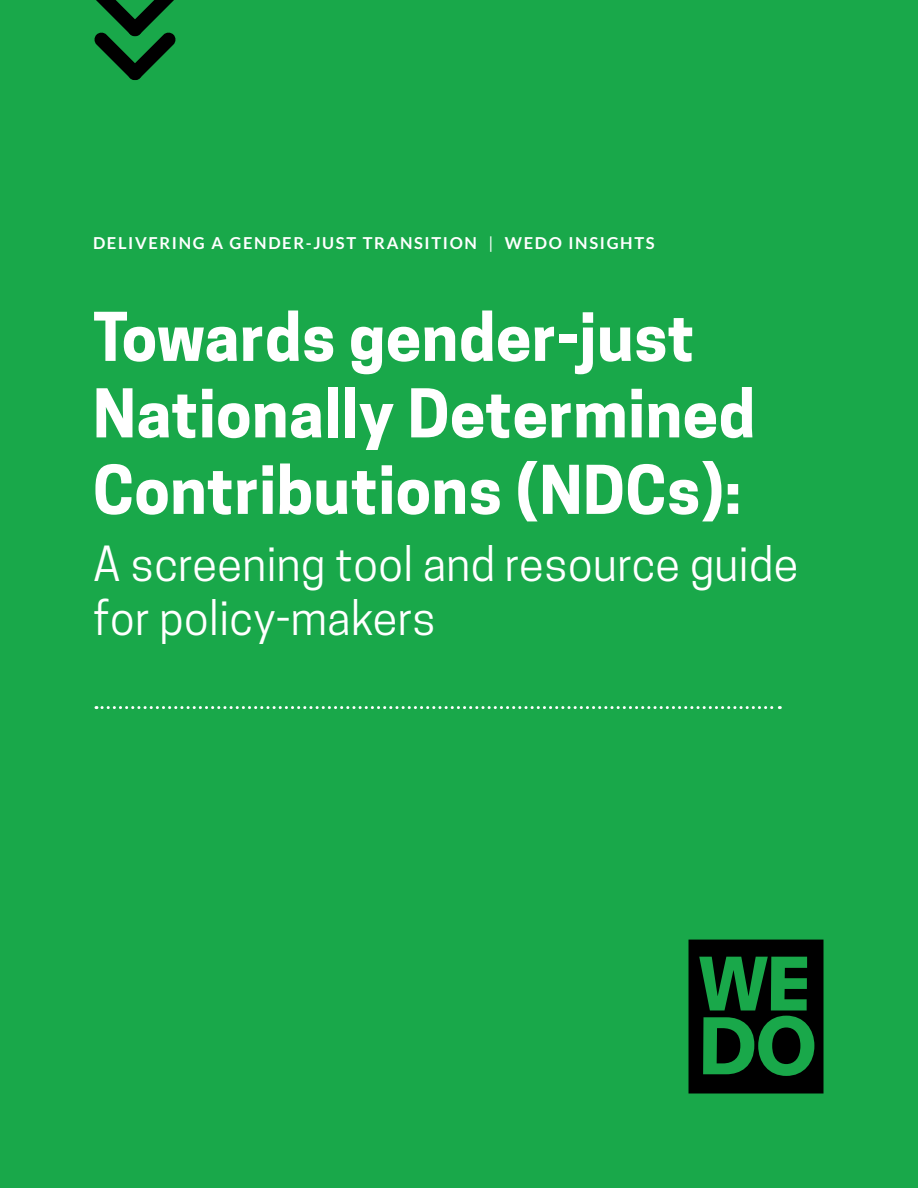
<style>
.page{position:relative;width:918px;height:1188px;background:#19a84a}
.page>*{position:absolute;margin:0;border:0;box-sizing:border-box;transform-origin:0 0}
.Body_Copy{font:700 63px/76.5px "Cooper Hewitt";letter-spacing:.01em;color:#fff}
.Body_Copy-2{font:45px/54px "Cooper Hewitt";letter-spacing:.01em;color:#fff}
.t1{font:700 16.5px "Lato";letter-spacing:.1em;color:#fff}
.s1{font-weight:400}
</style>
<div class="page">
<svg style="left:689px;top:940px;width:135px;height:154px"></svg>
<svg style="left:94px;top:0;width:82px;height:80px"></svg>
<svg style="left:96px;top:706px;width:684px;height:3px"></svg>
<p class="t1" style="left:93px;top:233px;width:563px">DELIVERING A GENDER-JUST TRANSITION <span class="s1">|</span> WEDO INSIGHTS</p>
<p class="Body_Copy" style="left:93px;top:299px;width:664px">Towards gender-just<br>Nationally Determined<br>Contributions (NDCs):</p>
<p class="Body_Copy-2" style="left:93px;top:538px;width:707px">A screening tool and resource guide for policy-makers</p>
</div>
